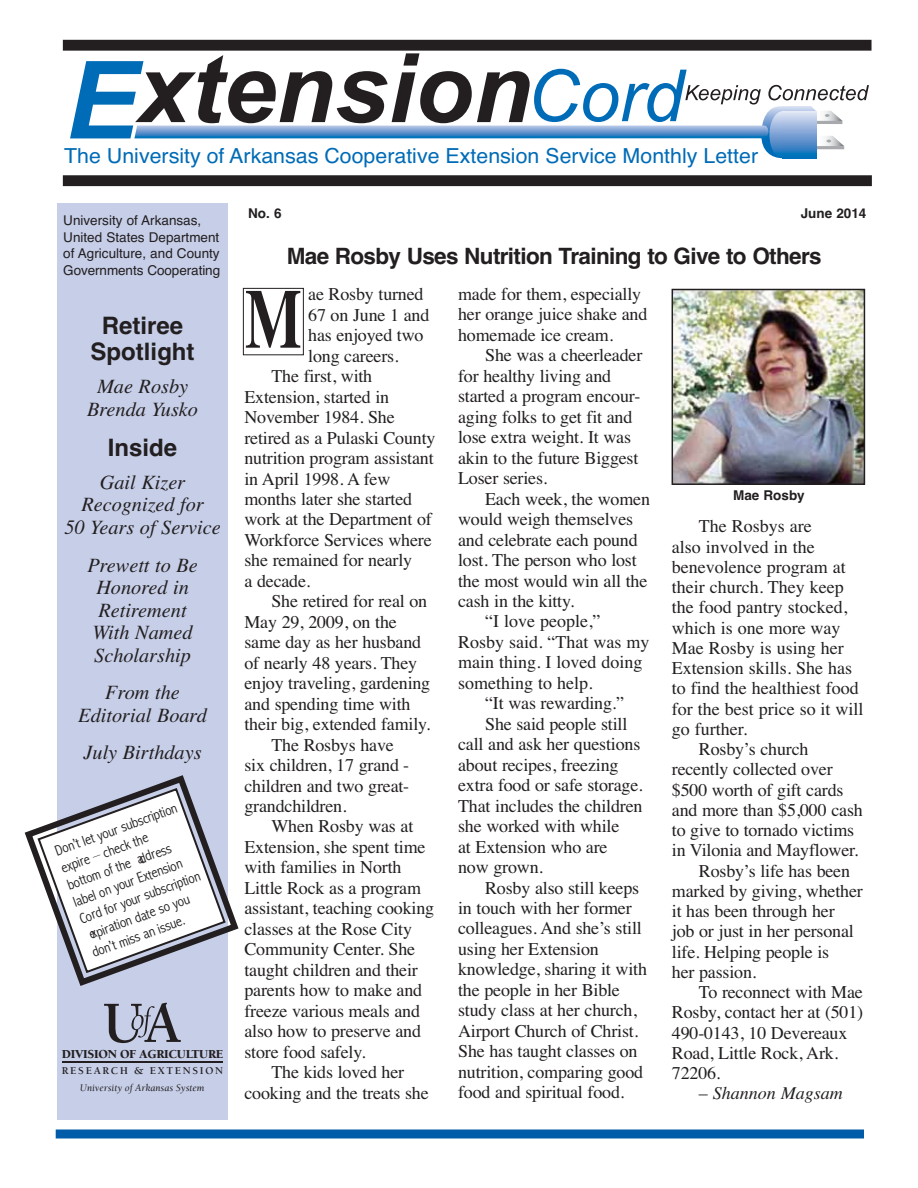
<style>
.page{position:relative;width:918px;height:1188px;background:#fff}
.page>*{position:absolute;margin:0;border:0;box-sizing:border-box;transform-origin:0 0}
.t1{font:700 84px "Times";color:#231f20;scale:.71 1}
.t2{font:700 24px/26.4px "Helvetica";color:#231f20;text-align:center}
.t3{font:700 22.5px "Helvetica";letter-spacing:-.03em;color:#231f20}
.t4{font:20.7px "Helvetica";color:#006bb6}
.t5{font:italic 20.25px/22.5px "Times";color:#231f20;text-align:center}
.t6{font:18px/20.4px "Times";letter-spacing:-.01em;color:#231f20}
.t7{font:italic 18px "Times";color:#231f20}
.t8{font:300 condensed 15px/18px "Abadi";color:#231f20}
.t9{font:13.5px/16.5px "Helvetica";color:#231f20}
.t10{font:700 13.5px "Helvetica";color:#231f20}
.t11{font:900 12.6px "Berkeley";letter-spacing:-.02em;color:#231f20}
.t12{font:700 10.8px "Berkeley";letter-spacing:.155em;color:#231f20}
.t13{font:italic 10.2px "Berkeley";color:#231f20}
.s1{font-style:normal}
</style>
<div class="page">
<div style="left:57px;top:203px;width:171px;height:916px;background:#c6cee8"></div>
<hr style="left:62px;top:1062px;width:161px;height:1px;background:#231f20">
<div style="left:63px;top:40px;width:809px;height:11px;background:#231f20"></div>
<div style="left:63px;top:175px;width:809px;height:11px;background:#231f20"></div>
<div style="left:56px;top:1130px;width:808px;height:8px;background:#005ba8"></div>
<div style="left:243px;top:288px;width:61px;height:67px;border:1px solid #231f20"></div>
<svg style="left:70px;top:53px;width:799px;height:105px"></svg>
<svg style="left:104px;top:1003px;width:77px;height:40px"></svg>
<svg style="left:24px;top:775px;width:215px;height:211px"></svg>
<svg style="left:36px;top:787px;width:191px;height:187px"></svg>
<img style="left:675px;top:292px;width:187px;height:190px">
<div style="left:672px;top:289px;width:193px;height:196px;border:2px solid #231f20"></div>
<p class="t4" style="left:64px;top:148px;width:695px">The University of Arkansas Cooperative Extension Service Monthly Letter</p>
<p class="t9" style="left:63px;top:213px;width:158px">University of Arkansas,<br>United States Department of Agriculture, and County<br>Governments Cooperating</p>
<h2 class="t2" style="left:91px;top:314px;width:106px">Retiree<br>Spotlight</h2>
<p class="t5" style="left:87px;top:377px;width:112px">Mae Rosby<br>Brenda Yusko</p>
<h2 class="t2" style="left:108px;top:436px;width:71px">Inside</h2>
<p class="t5" style="left:64px;top:473px;width:158px">Gail Kizer<br>Recognized for<br>50 Years of Service</p>
<p class="t5" style="left:87px;top:555px;width:112px;text-align:left">Prewett to Be<br>Honored in<br>Retirement<br>With Named<br>Scholarship</p>
<p class="t5" style="left:78px;top:683px;width:130px">From the<br>Editorial Board</p>
<p class="t5" style="left:84px;top:743px;width:120px">July Birthdays</p>
<p class="t8" style="left:53px;top:844px;width:131px;rotate:-20deg">Don’t let your subscription expire – check the bottom of the address label on your Extension<br>Cord for your subscription expiration date so you don’t miss an issue.</p>
<p class="t10" style="left:248px;top:209px;width:35px">No. 6</p>
<p class="t10" style="left:801px;top:209px;width:67px">June 2014</p>
<h3 class="t3" style="left:287px;top:248px;width:536px">Mae Rosby Uses Nutrition Training to Give to Others</h3>
<p class="t1" style="left:245px;top:289px;width:81px">M</p>
<p class="t6" style="left:308px;top:286px;width:123px">ae Rosby turned<br>67 on June 1 and has enjoyed two</p>
<p class="t6" style="left:308px;top:347px;width:92px">long careers.</p>
<p class="t6" style="left:244px;top:368px;width:193px;text-indent:27px">The first, with<br>Extension, started in<br>November 1984. She retired as a Pulaski County nutrition program assistant in April 1998. A few months later she started work at the Department of<br>Workforce Services where she remained for nearly<br>a decade.</p>
<p class="t6" style="left:244px;top:593px;width:187px;text-indent:27px">She retired for real on<br>May 29, 2009, on the same day as her husband of nearly 48 years. They enjoy traveling, gardening and spending time with their big, extended family.</p>
<p class="t6" style="left:244px;top:736px;width:166px;text-indent:27px">The Rosbys have six children, 17 grand - children and two great-</p>
<p class="t6" style="left:458px;top:285px;width:191px">made for them, especially her orange juice shake and homemade ice cream.</p>
<p class="t6" style="left:458px;top:347px;width:186px;text-indent:27px">She was a cheerleader for healthy living and started a program encour&shy;aging folks to get fit and lose extra weight. It was akin to the future Biggest<br>Loser series.</p>
<p class="t6" style="left:458px;top:490px;width:193px;text-indent:27px">Each week, the women would weigh themselves and celebrate each pound lost. The person who lost the most would win all the cash in the kitty.</p>
<p class="t6" style="left:458px;top:613px;width:193px;text-indent:27px">“I love people,”<br>Rosby said. “That was my main thing. I loved doing something to help.</p>
<p class="t6" style="left:485px;top:695px;width:141px">“It was rewarding.”</p>
<p class="t6" style="left:458px;top:715px;width:186px;text-indent:27px">She said people still call and ask her questions about recipes, freezing extra food or safe storage.</p>
<p class="t10" style="left:733px;top:490px;width:73px">Mae Rosby</p>
<p class="t6" style="left:672px;top:518px;width:193px;text-indent:27px">The Rosbys are<br>also involved in the benevolence program at their church. They keep the food pantry stocked, which is one more way<br>Mae Rosby is using her<br>Extension skills. She has to find the healthiest food for the best price so it will go further.</p>
<p class="t6" style="left:672px;top:741px;width:192px;text-indent:27px">Rosby’s church recently collected over $500 worth of gift cards and more than $5,000 cash</p>
<p class="t6" style="left:672px;top:822px;width:188px">to give to tornado victims in Vilonia and Mayflower.</p>
<p class="t6" style="left:672px;top:862px;width:192px;text-indent:27px">Rosby’s life has been marked by giving, whether it has been through her<br>job or just in her personal life. Helping people is<br>her passion.</p>
<p class="t6" style="left:672px;top:984px;width:193px;text-align:justify;text-indent:27px">To reconnect with Mae Rosby, contact her at (501)<br>490-0143, 10 Devereaux</p>
<p class="t6" style="left:244px;top:797px;width:104px">grandchildren.</p>
<p class="t6" style="left:458px;top:797px;width:186px">That includes the children</p>
<p class="t6" style="left:244px;top:818px;width:191px;text-indent:27px">When Rosby was at<br>Extension, she spent time with families in North<br>Little Rock as a program assistant, teaching cooking classes at the Rose City<br>Community Center. She taught children and their parents how to make and freeze various meals and also how to preserve and</p>
<p class="t6" style="left:458px;top:818px;width:163px">she worked with while at Extension who are now grown.</p>
<p class="t6" style="left:458px;top:879px;width:190px;text-indent:27px">Rosby also still keeps in touch with her former colleagues. And she’s still using her Extension knowledge, sharing it with the people in her Bible study class at her church,<br>Airport Church of Christ.</p>
<p class="t11" style="left:62px;top:1049px;width:163px">DIVISION OF AGRICULTURE</p>
<p class="t6" style="left:244px;top:1043px;width:123px">store food safely.</p>
<p class="t6" style="left:458px;top:1043px;width:181px">She has taught classes on</p>
<p class="t6" style="left:672px;top:1044px;width:168px">Road, Little Rock, Ark.</p>
<p class="t12" style="left:62px;top:1067px;width:163px">RESEARCH &amp; EXTENSION</p>
<p class="t6" style="left:271px;top:1063px;width:134px">The kids loved her</p>
<p class="t6" style="left:458px;top:1063px;width:187px">nutrition, comparing good</p>
<p class="t6" style="left:672px;top:1065px;width:50px">72206.</p>
<p class="t13" style="left:80px;top:1084px;width:126px">University of Arkansas System</p>
<p class="t6" style="left:244px;top:1084px;width:186px">cooking and the treats she</p>
<p class="t6" style="left:458px;top:1084px;width:168px">food and spiritual food.</p>
<p class="t7" style="left:699px;top:1087px;width:145px"><span class="s1">–</span> Shannon Magsam</p>
</div>
